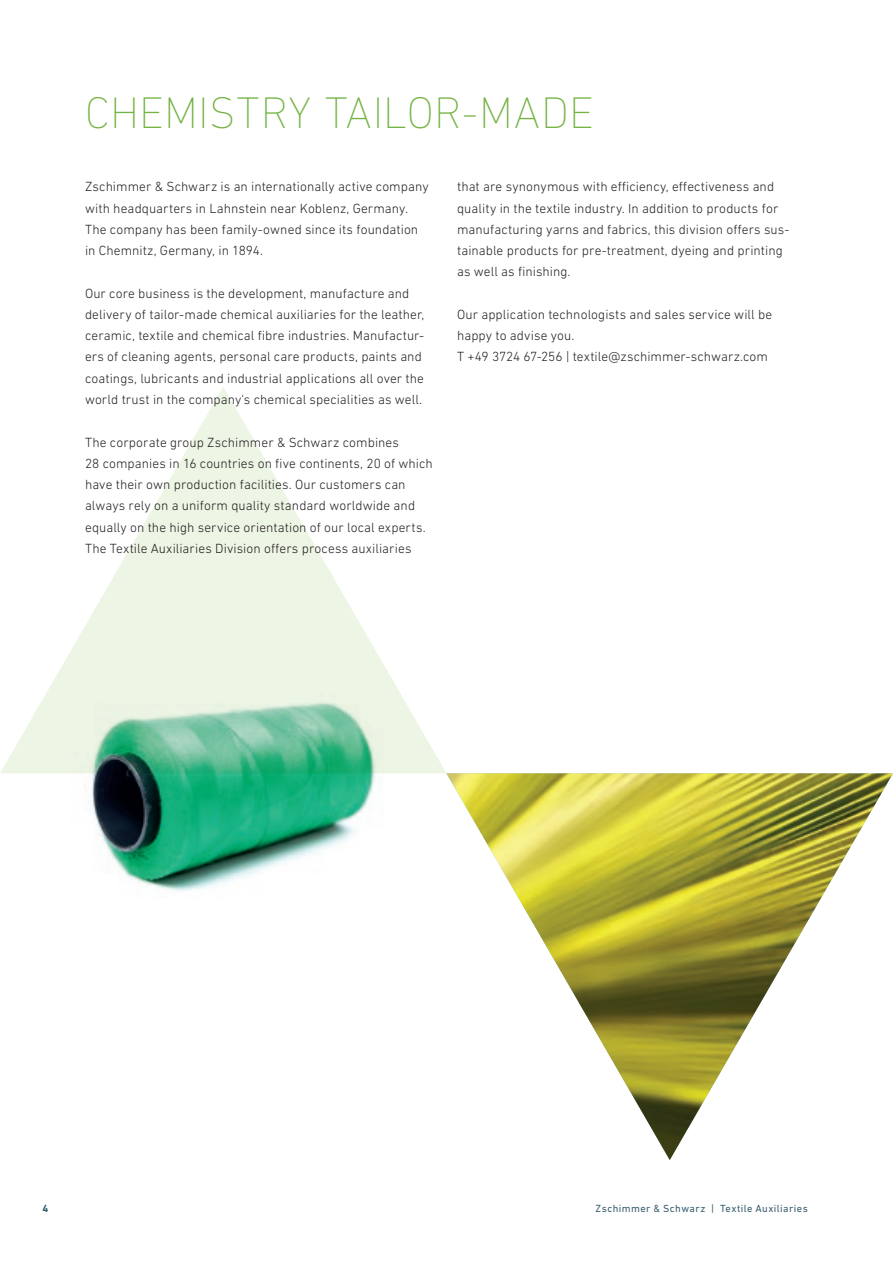
<style>
.page{position:relative;width:893px;height:1263px;background:#fff}
.page>*{position:absolute;margin:0;border:0;box-sizing:border-box;transform-origin:0 0}
.ZS_INNEN_HEAD{font:200 45px "DIN Next LT Pro";letter-spacing:.005em;color:#74b343}
.ZS_FLIESSTEXT{font:300 13.5px/21.3px "DIN Next LT Pro";letter-spacing:.005em;color:#231f20}
.SUBHEAD{font:10.5px "DIN Next LT Pro";letter-spacing:.04em;color:#375d6e}
.SUBHEAD-2{font:700 10.5px "DIN Next LT Pro";color:#375d6e}
</style>
<div class="page">
<img style="left:446px;top:773px;width:447px;height:387px">
<svg style="left:0;top:387px;width:446px;height:386px"></svg>
<img style="left:24px;top:682px;width:403px;height:209px">
<p class="ZS_INNEN_HEAD" style="left:85px;top:87px;width:510px">CHEMISTRY TAILOR-MADE</p>
<p class="ZS_FLIESSTEXT" style="left:85px;top:176px;width:345px">Zschimmer &amp; Schwarz is an internationally active company with headquarters in Lahnstein near Koblenz, Germany.<br>The company has been family-owned since its foundation in Chemnitz, Germany, in 1894.</p>
<p class="ZS_FLIESSTEXT" style="left:85px;top:282px;width:341px">Our core business is the development, manufacture and delivery of tailor-made chemical auxiliaries for the leather, ceramic, textile and chemical fibre industries. Manufactur&shy;ers of cleaning agents, personal care products, paints and coatings, lubricants and industrial applications all over the world trust in the company's chemical specialities as well.</p>
<p class="ZS_FLIESSTEXT" style="left:85px;top:431px;width:349px">The corporate group Zschimmer &amp; Schwarz combines<br>28 companies in 16 countries on five continents, 20 of which have their own production facilities. Our customers can always rely on a uniform quality standard worldwide and equally on the high service orientation of our local experts.</p>
<p class="ZS_FLIESSTEXT" style="left:85px;top:537px;width:328px">The Textile Auxiliaries Division offers process auxiliaries</p>
<p class="ZS_FLIESSTEXT" style="left:457px;top:176px;width:334px">that are synonymous with efficiency, effectiveness and quality in the textile industry. In addition to products for manufacturing yarns and fabrics, this division offers sus&shy;tainable products for pre-treatment, dyeing and printing as well as finishing.</p>
<p class="ZS_FLIESSTEXT" style="left:457px;top:304px;width:317px">Our application technologists and sales service will be happy to advise you.</p>
<p class="ZS_FLIESSTEXT" style="left:457px;top:346px;width:312px">T +49 3724 67-256 | textile@zschimmer-schwarz.com</p>
<p class="SUBHEAD-2" style="left:43px;top:1202px;width:7px">4</p>
<p class="SUBHEAD" style="left:595px;top:1202px;width:214px">Zschimmer &amp; Schwarz | Textile Auxiliaries</p>
</div>
